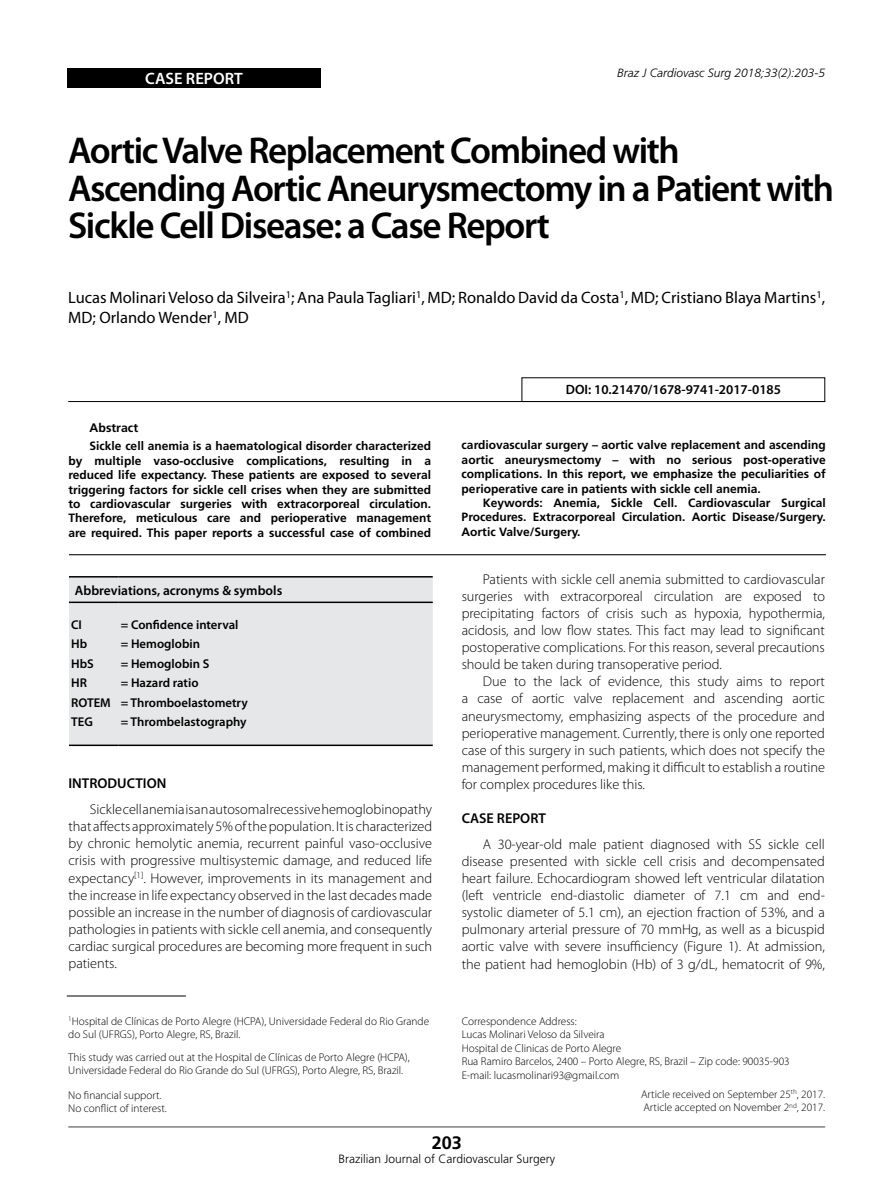
<style>
.page{position:relative;width:893px;height:1191px;background:#fff}
.page>*{position:absolute;margin:0;border:0;box-sizing:border-box;transform-origin:0 0}
.t1{font:600 37.5px/37.5px "Myriad Pro";letter-spacing:-.035em;color:#000}
.t2{font:700 18px "Frutiger";color:#000}
.t3{font:16.5px/19.8px "Myriad Pro";color:#000}
.t4{font:600 16.5px "Myriad Pro";color:#fff}
.t5{font:300 14.25px/17.1px "Myriad Pro";color:#000;text-align:justify}
.t6{font:600 14.25px "Myriad Pro";color:#000}
.t7{font:600 13.5px "Myriad Pro";color:#000}
.t8{font:600 12.75px/19.5px "Myriad Pro";color:#000}
.t9{font:700 12.3px "Frutiger";color:#000}
.t10{font:700 12px/14.4px "Frutiger";color:#000;text-align:justify}
.t11{font:300 12px "Frutiger";color:#000}
.t12{font:italic 300 12px "Frutiger";color:#000}
.t13{font:300 11.25px/13.5px "Myriad Pro";color:#000}
</style>
<div class="page">
<hr style="left:68px;top:1126px;width:757px;height:1px;background:#414042">
<div style="left:67px;top:68px;width:254px;height:20px;background:#000"></div>
<hr style="left:69px;top:554px;width:757px;height:1px;background:#000">
<hr style="left:68px;top:401px;width:757px;height:1px;background:#000">
<div style="left:521px;top:377px;width:304px;height:25px;border:1px solid #000"></div>
<hr style="left:67px;top:995px;width:119px;height:1px;background:#000">
<div style="left:69px;top:577px;width:364px;height:167px;background:#e6e7e8"></div>
<hr style="left:69px;top:576px;width:49px;height:1px;background:#000">
<hr style="left:118px;top:576px;width:315px;height:1px;background:#000">
<hr style="left:69px;top:601px;width:49px;height:2px;background:#000">
<hr style="left:118px;top:601px;width:315px;height:2px;background:#000">
<hr style="left:69px;top:744px;width:49px;height:2px;background:#000">
<hr style="left:118px;top:744px;width:315px;height:2px;background:#000">
<p class="t4" style="left:145px;top:69px;width:99px">CASE REPORT</p>
<p class="t12" style="left:617px;top:66px;width:210px">Braz J Cardiovasc Surg 2018;33(2):203-5</p>
<h1 class="t1" style="left:68px;top:132px;width:767px">Aortic Valve Replacement Combined with<br>Ascending Aortic Aneurysmectomy in a Patient with<br>Sickle Cell Disease: a Case Report</h1>
<p class="t3" style="left:68px;top:288px;width:758px">Lucas Molinari Veloso da Silveira<sup>1</sup>; Ana Paula Tagliari<sup>1</sup>, MD; Ronaldo David da Costa<sup>1</sup>, MD; Cristiano Blaya Martins<sup>1</sup>,<br>MD; Orlando Wender<sup>1</sup>, MD</p>
<p class="t7" style="left:566px;top:382px;width:217px">DOI: 10.21470/1678-9741-2017-0185</p>
<p class="t9" style="left:90px;top:420px;width:50px">Abstract</p>
<p class="t10" style="left:68px;top:439px;width:364px;text-indent:21px">Sickle cell anemia is a haematological disorder characterized by multiple vaso-occlusive complications, resulting in a reduced life expectancy. These patients are exposed to several triggering factors for sickle cell crises when they are submitted to cardiovascular surgeries with extracorporeal circulation.<br>Therefore, meticulous care and perioperative management are required. This paper reports a successful case of combined</p>
<p class="t10" style="left:462px;top:438px;width:366px">cardiovascular surgery – aortic valve replacement and ascending aortic aneurysmectomy – with no serious post-operative complications. In this report, we emphasize the peculiarities of perioperative care in patients with sickle cell anemia.</p>
<p class="t10" style="left:462px;top:495px;width:366px;text-indent:21px">Keywords: Anemia, Sickle Cell. Cardiovascular Surgical Procedures. Extracorporeal Circulation. Aortic Disease/Surgery.<br>Aortic Valve/Surgery.</p>
<p class="t7" style="left:75px;top:582px;width:209px">Abbreviations, acronyms &amp; symbols</p>
<p class="t8" style="left:71px;top:615px;width:41px">CI<br>Hb<br>HbS<br>HR<br>ROTEM<br>TEG</p>
<p class="t8" style="left:121px;top:615px;width:128px">= Confidence interval = Hemoglobin<br>= Hemoglobin S<br>= Hazard ratio<br>= Thromboelastometry = Thrombelastography</p>
<p class="t6" style="left:69px;top:776px;width:99px">INTRODUCTION</p>
<p class="t5" style="left:69px;top:801px;width:365px;text-indent:21px">Sickle cell anemia is an autosomal recessive hemoglobinopathy that affects approximately 5% of the population. It is characterized by chronic hemolytic anemia, recurrent painful vaso-occlusive crisis with progressive multisystemic damage, and reduced life expectancy<sup>[1]</sup>. However, improvements in its management and the increase in life expectancy observed in the last decades made possible an increase in the number of diagnosis of cardiovascular pathologies in patients with sickle cell anemia, and consequently cardiac surgical procedures are becoming more frequent in such patients.</p>
<p class="t13" style="left:68px;top:1014px;width:362px"><sup>1</sup>Hospital de Clínicas de Porto Alegre (HCPA), Universidade Federal do Rio Grande do Sul (UFRGS), Porto Alegre, RS, Brazil.</p>
<p class="t13" style="left:68px;top:1050px;width:343px">This study was carried out at the Hospital de Clínicas de Porto Alegre (HCPA),<br>Universidade Federal do Rio Grande do Sul (UFRGS), Porto Alegre, RS, Brazil.</p>
<p class="t13" style="left:68px;top:1088px;width:100px">No financial support.<br>No conflict of interest.</p>
<p class="t5" style="left:462px;top:570px;width:365px;text-indent:21px">Patients with sickle cell anemia submitted to cardiovascular surgeries with extracorporeal circulation are exposed to precipitating factors of crisis such as hypoxia, hypothermia, acidosis, and low flow states. This fact may lead to significant postoperative complications. For this reason, several precautions should be taken during transoperative period.</p>
<p class="t5" style="left:462px;top:673px;width:365px;text-indent:21px">Due to the lack of evidence, this study aims to report a case of aortic valve replacement and ascending aortic aneurysmectomy, emphasizing aspects of the procedure and perioperative management. Currently, there is only one reported case of this surgery in such patients, which does not specify the management performed, making it difficult to establish a routine for complex procedures like this.</p>
<p class="t6" style="left:462px;top:810px;width:86px">CASE REPORT</p>
<p class="t5" style="left:462px;top:835px;width:365px;text-indent:21px">A 30-year-old male patient diagnosed with SS sickle cell disease presented with sickle cell crisis and decompensated heart failure. Echocardiogram showed left ventricular dilatation (left ventricle end-diastolic diameter of 7.1 cm and end&shy;systolic diameter of 5.1 cm), an ejection fraction of 53%, and a pulmonary arterial pressure of 70 mmHg, as well as a bicuspid aortic valve with severe insufficiency (Figure 1). At admission, the patient had hemoglobin (Hb) of 3 g/dL, hematocrit of 9%,</p>
<p class="t13" style="left:462px;top:1014px;width:330px">Correspondence Address:<br>Lucas Molinari Veloso da Silveira<br>Hospital de Clinicas de Porto Alegre<br>Rua Ramiro Barcelos, 2400 – Porto Alegre, RS, Brazil – Zip code: 90035-903<br>E-mail: lucasmolinari93@gmail.com</p>
<p class="t13" style="left:641px;top:1087px;width:186px">Article received on September 25<sup>th</sup>, 2017.<br>Article accepted on November 2<sup>nd</sup>, 2017.</p>
<p class="t2" style="left:432px;top:1132px;width:32px">203</p>
<p class="t11" style="left:338px;top:1152px;width:218px">Brazilian Journal of Cardiovascular Surgery</p>
</div>
